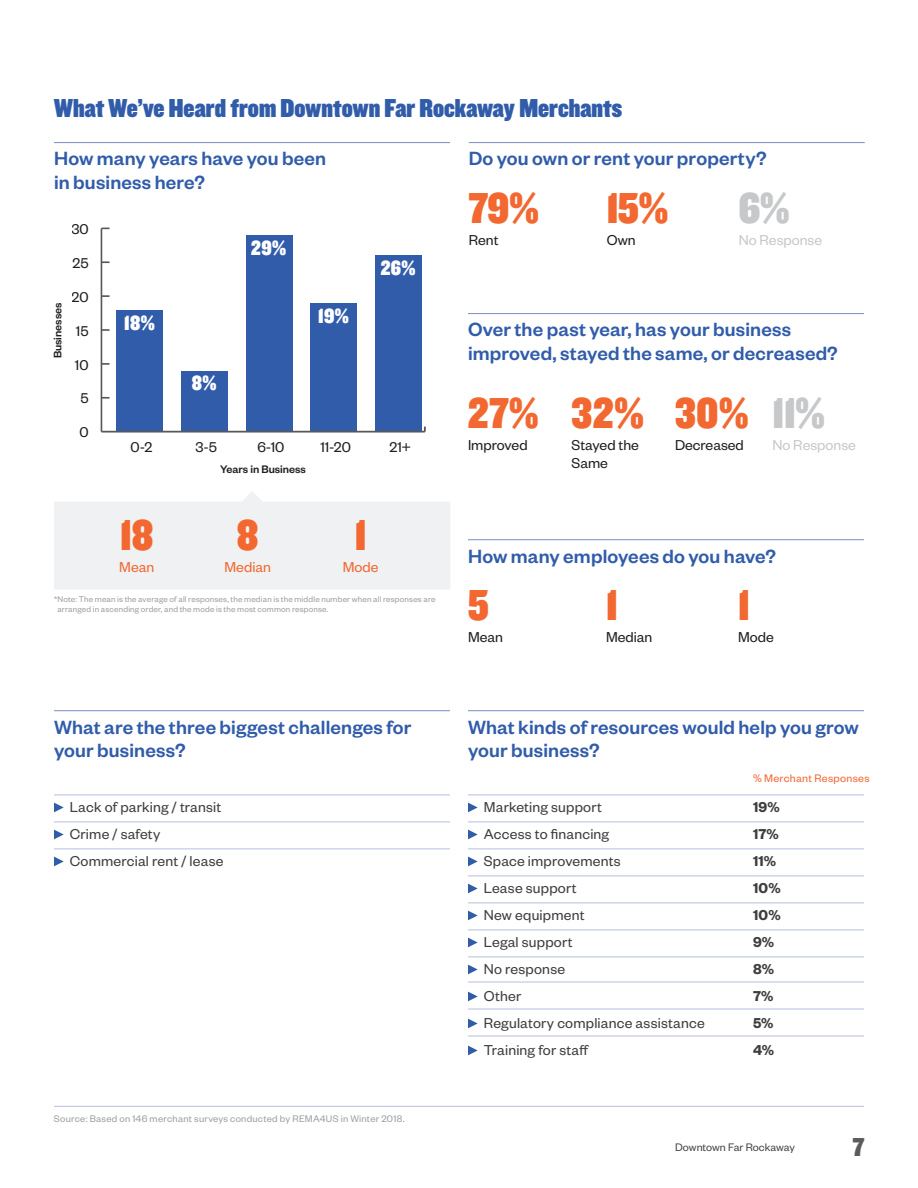
<style>
.page{position:relative;width:918px;height:1188px;background:#fff}
.page>*{position:absolute;margin:0;border:0;box-sizing:border-box;transform-origin:0 0}
.t1{font:45px "Knockout HTF90 Ultmt Welterwt";letter-spacing:.01em;color:#f26830}
.t2{font:45px "Knockout HTF90 Ultmt Welterwt";color:#c7c8ca}
.t3{font:36px "Knockout HTF90 Ultmt Welterwt";color:#f26830}
.t4{font:27px "Knockout HTF90 Ultmt Welterwt";letter-spacing:.005em;color:#315caa}
.t5{font:27px "Knockout HTF90 Ultmt Welterwt";color:#5b5b5e}
.t6{font:21.45px "Knockout HTF90 Ultmt Welterwt";letter-spacing:.02em;color:#fff}
.t7{font:500 21px/23.2px "Founders Grotesk";letter-spacing:.01em;color:#315caa}
.t8{font:15.75px/27px "Founders Grotesk";letter-spacing:.015em;color:#3e3e3f}
.t9{font:15.75px/18px "Founders Grotesk";color:#231f20}
.t10{font:600 15.75px/27px "Founders Grotesk";letter-spacing:.015em;color:#3e3e3f}
.t11{font:15.75px "Founders Grotesk";color:#c7c8ca}
.t12{font:15.75px "Founders Grotesk";color:#f26830}
.t13{font:15.6px "Founders Grotesk";color:#231f20}
.t14{font:500 12px "Founders Grotesk";color:#231f20}
.t15{font:12px "Founders Grotesk";color:#464748}
.t16{font:12px "Founders Grotesk";letter-spacing:.025em;color:#f26830}
.t17{font:10.5px "Founders Grotesk";letter-spacing:.025em;color:#9d9fa2}
.t18{font:9px/10.5px "Founders Grotesk";letter-spacing:.02em;color:#9d9fa2}
</style>
<div class="page">
<hr style="left:54px;top:1106px;width:810px;height:1px;background:#b7bdde">
<hr style="left:54px;top:142px;width:396px;height:1px;background:#7d8bc5">
<hr style="left:469px;top:142px;width:396px;height:1px;background:#7d8bc5">
<hr style="left:468px;top:313px;width:396px;height:1px;background:#7d8bc5">
<hr style="left:54px;top:710px;width:396px;height:1px;background:#7d8bc5">
<hr style="left:54px;top:795px;width:396px;height:1px;background:#b7bdde">
<hr style="left:54px;top:822px;width:396px;height:1px;background:#b7bdde">
<hr style="left:54px;top:849px;width:396px;height:1px;background:#b7bdde">
<svg style="left:54px;top:803px;width:10px;height:9px"></svg>
<svg style="left:54px;top:830px;width:10px;height:9px"></svg>
<svg style="left:54px;top:857px;width:10px;height:9px"></svg>
<hr style="left:468px;top:710px;width:396px;height:1px;background:#7d8bc5">
<hr style="left:468px;top:795px;width:396px;height:1px;background:#b7bdde">
<hr style="left:468px;top:822px;width:396px;height:1px;background:#b7bdde">
<hr style="left:468px;top:849px;width:396px;height:1px;background:#b7bdde">
<hr style="left:468px;top:876px;width:396px;height:1px;background:#b7bdde">
<hr style="left:468px;top:903px;width:396px;height:1px;background:#b7bdde">
<hr style="left:468px;top:930px;width:396px;height:1px;background:#b7bdde">
<hr style="left:468px;top:957px;width:396px;height:1px;background:#b7bdde">
<hr style="left:468px;top:982px;width:396px;height:1px;background:#b7bdde">
<hr style="left:468px;top:1009px;width:396px;height:1px;background:#b7bdde">
<hr style="left:468px;top:1036px;width:396px;height:1px;background:#b7bdde">
<svg style="left:468px;top:803px;width:10px;height:9px"></svg>
<svg style="left:468px;top:830px;width:10px;height:9px"></svg>
<svg style="left:468px;top:857px;width:10px;height:9px"></svg>
<svg style="left:468px;top:884px;width:10px;height:9px"></svg>
<svg style="left:468px;top:911px;width:10px;height:9px"></svg>
<svg style="left:468px;top:938px;width:10px;height:9px"></svg>
<svg style="left:468px;top:965px;width:10px;height:9px"></svg>
<svg style="left:468px;top:992px;width:10px;height:9px"></svg>
<svg style="left:468px;top:1019px;width:10px;height:9px"></svg>
<svg style="left:468px;top:1046px;width:10px;height:9px"></svg>
<div style="left:116px;top:310px;width:47px;height:122px;background:#315caa"></div>
<div style="left:181px;top:371px;width:47px;height:61px;background:#315caa"></div>
<div style="left:246px;top:235px;width:46px;height:197px;background:#315caa"></div>
<div style="left:310px;top:303px;width:47px;height:129px;background:#315caa"></div>
<div style="left:375px;top:255px;width:47px;height:177px;background:#315caa"></div>
<hr style="left:101px;top:431px;width:324px;height:2px;background:#57585a">
<hr style="left:101px;top:228px;width:1px;height:204px;background:#57585a">
<svg style="left:102px;top:397px;width:8px;height:2px"></svg>
<svg style="left:102px;top:363px;width:8px;height:2px"></svg>
<svg style="left:102px;top:329px;width:8px;height:2px"></svg>
<svg style="left:102px;top:295px;width:8px;height:2px"></svg>
<svg style="left:102px;top:261px;width:8px;height:2px"></svg>
<hr style="left:468px;top:539px;width:396px;height:1px;background:#7d8bc5">
<svg style="left:54px;top:492px;width:396px;height:97px"></svg>
<p class="t4" style="left:54px;top:93px;width:570px">What We’ve Heard from Downtown Far Rockaway Merchants</p>
<p class="t7" style="left:54px;top:146px;width:274px">How many years have you been in business here?</p>
<p class="t7" style="left:469px;top:146px;width:299px">Do you own or rent your property?</p>
<h1 class="t1" style="left:469px;top:184px;width:71px">79%</h1>
<p class="t9" style="left:469px;top:230px;width:31px">Rent</p>
<h1 class="t1" style="left:607px;top:184px;width:63px">15%</h1>
<p class="t9" style="left:607px;top:230px;width:30px">Own</p>
<h1 class="t2" style="left:739px;top:184px;width:52px">6%</h1>
<p class="t11" style="left:739px;top:231px;width:85px">No Response</p>
<p class="t13" style="left:71px;top:220px;width:19px">30</p>
<p class="t6" style="left:251px;top:236px;width:37px">29%</p>
<p class="t14" style="left:50px;top:358px;width:57px;rotate:-90deg">Businesses</p>
<p class="t13" style="left:73px;top:253px;width:18px">25</p>
<p class="t13" style="left:72px;top:287px;width:19px">20</p>
<p class="t13" style="left:76px;top:321px;width:14px">15</p>
<p class="t13" style="left:75px;top:355px;width:15px">10</p>
<p class="t13" style="left:80px;top:389px;width:10px">5</p>
<p class="t13" style="left:79px;top:423px;width:11px">0</p>
<p class="t6" style="left:124px;top:311px;width:32px">18%</p>
<p class="t6" style="left:192px;top:372px;width:26px">8%</p>
<p class="t6" style="left:318px;top:305px;width:32px">19%</p>
<p class="t6" style="left:381px;top:257px;width:36px">26%</p>
<p class="t13" style="left:131px;top:438px;width:23px">0-2</p>
<p class="t13" style="left:195px;top:438px;width:23px">3-5</p>
<p class="t13" style="left:257px;top:438px;width:29px">6-10</p>
<p class="t13" style="left:320px;top:438px;width:32px">11-20</p>
<p class="t13" style="left:389px;top:438px;width:23px">21+</p>
<h2 class="t3" style="left:140px;top:507px;width:19px">8</h2>
<h1 class="t1" style="left:120px;top:510px;width:35px">18</h1>
<p class="t12" style="left:119px;top:557px;width:36px">Mean</p>
<p class="t14" style="left:220px;top:462px;width:87px">Years in Business</p>
<h1 class="t1" style="left:237px;top:510px;width:23px">8</h1>
<p class="t12" style="left:225px;top:557px;width:48px">Median</p>
<h1 class="t1" style="left:355px;top:510px;width:13px">1</h1>
<p class="t12" style="left:343px;top:557px;width:37px">Mode</p>
<p class="t18" style="left:57px;top:593px;width:380px;text-indent:-3px">*Note: The mean is the average of all responses, the median is the middle number when all responses are arranged in ascending order, and the mode is the most common response.</p>
<p class="t7" style="left:54px;top:714px;width:359px">What are the three biggest challenges for your business?</p>
<p class="t8" style="left:70px;top:793px;width:155px">Lack of parking / transit<br>Crime / safety<br>Commercial rent / lease</p>
<p class="t17" style="left:54px;top:1112px;width:352px">Source: Based on 146 merchant surveys conducted by REMA4US in Winter 2018.</p>
<p class="t7" style="left:468px;top:317px;width:371px">Over the past year, has your business improved, stayed the same, or decreased?</p>
<h1 class="t1" style="left:468px;top:389px;width:72px">27%</h1>
<p class="t9" style="left:468px;top:436px;width:61px">Improved</p>
<h1 class="t1" style="left:572px;top:389px;width:74px">32%</h1>
<p class="t9" style="left:572px;top:436px;width:69px">Stayed the<br>Same</p>
<h1 class="t1" style="left:675px;top:389px;width:75px">30%</h1>
<p class="t9" style="left:675px;top:436px;width:70px">Decreased</p>
<h1 class="t2" style="left:773px;top:389px;width:54px">11%</h1>
<p class="t11" style="left:773px;top:436px;width:85px">No Response</p>
<p class="t7" style="left:468px;top:543px;width:310px">How many employees do you have?</p>
<h1 class="t1" style="left:468px;top:581px;width:22px">5</h1>
<p class="t9" style="left:468px;top:628px;width:36px">Mean</p>
<h1 class="t1" style="left:606px;top:581px;width:13px">1</h1>
<p class="t9" style="left:606px;top:628px;width:48px">Median</p>
<h1 class="t1" style="left:738px;top:581px;width:13px">1</h1>
<p class="t9" style="left:738px;top:628px;width:37px">Mode</p>
<p class="t7" style="left:468px;top:714px;width:392px">What kinds of resources would help you grow your business?</p>
<p class="t8" style="left:484px;top:793px;width:223px">Marketing support<br>Access to financing<br>Space improvements<br>Lease support<br>New equipment<br>Legal support<br>No response<br>Other<br>Regulatory compliance assistance<br>Training for staff</p>
<p class="t16" style="left:753px;top:770px;width:118px">% Merchant Responses</p>
<p class="t10" style="left:753px;top:793px;width:29px">19%<br>17%<br>11%<br>10%<br>10%<br>9%<br>8%<br>7%<br>5%<br>4%</p>
<p class="t15" style="left:675px;top:1140px;width:121px">Downtown Far Rockaway</p>
<p class="t5" style="left:853px;top:1133px;width:13px">7</p>
</div>
